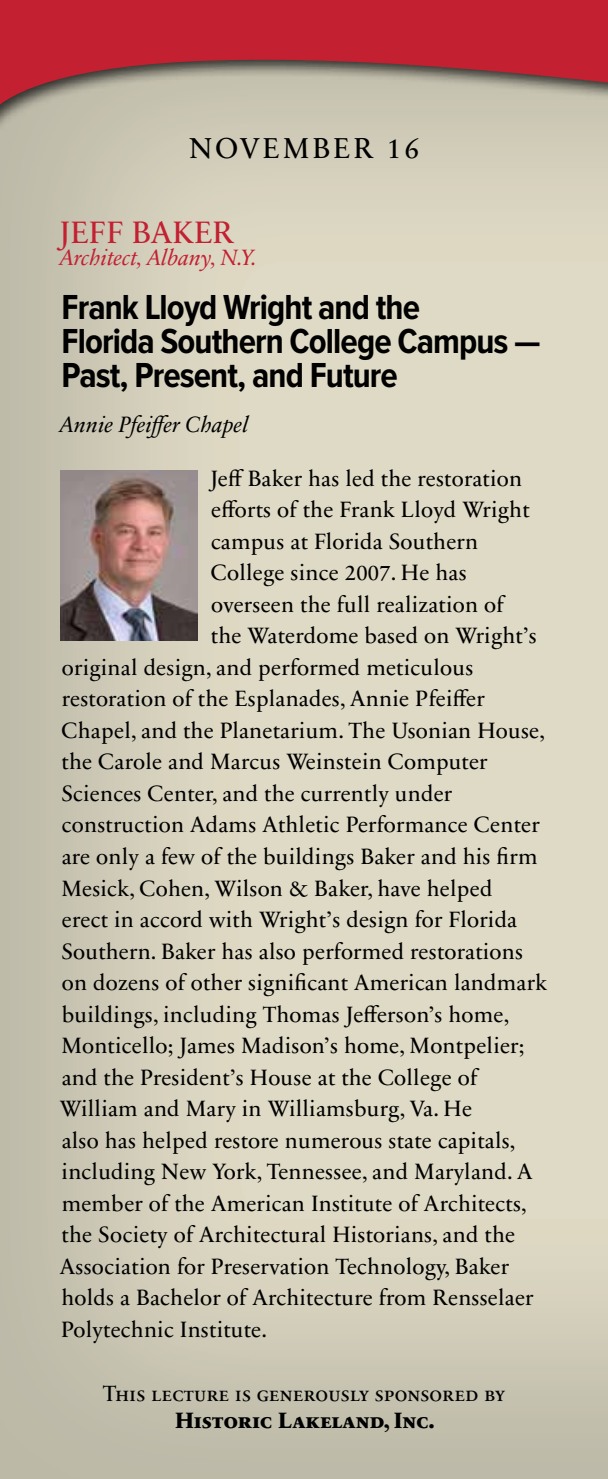
<style>
.page{position:relative;width:608px;height:1479px;background:#fff}
.page>*{position:absolute;margin:0;border:0;box-sizing:border-box;transform-origin:0 0}
.t1{font:700 36px/33.8px "Proxima Nova Cond";letter-spacing:-.025em;color:#000}
.t2{font:31.5px "Sabon Next LT Pro";color:#c32032}
.t3{font:29.25px "Sabon Next LT Pro";letter-spacing:.1em;color:#000}
.t4{font:22.5px "Sabon Next LT Pro";letter-spacing:.01em;color:#000}
.t5{font:italic 22.5px "Sabon Next LT Pro";color:#c32032}
.t6{font:800 22.5px "Sabon Next LT Pro";color:#000}
.t7{font:italic 22.5px "Sabon Next LT Pro";color:#000}
</style>
<div class="page">
<img style="left:0;top:154px;width:608px;height:1324px">
<div style="left:0;top:0;width:608px;height:154px;background:#000;opacity:.75"></div>
<svg style="left:0;top:0;width:608px;height:140px;background:#bd6b6b"></svg>
<img style="left:61px;top:470px;width:136px;height:171px">
<h3 class="t3" style="left:189px;top:126px;width:231px">NOVEMBER 16</h3>
<h2 class="t2" style="left:60px;top:208px;width:176px">JEFF BAKER</h2>
<p class="t5" style="left:60px;top:240px;width:199px">Architect, Albany, N.Y.</p>
<h1 class="t1" style="left:62px;top:291px;width:480px">Frank Lloyd Wright and the<br>Florida Southern College Campus —<br>Past, Present, and Future</h1>
<p class="t7" style="left:60px;top:407px;width:190px">Annie Pfeiffer Chapel</p>
<p class="t4" style="left:210px;top:461px;width:313px">Jeff Baker has led the restoration</p>
<p class="t4" style="left:211px;top:492px;width:320px">efforts of the Frank Lloyd Wright</p>
<p class="t4" style="left:211px;top:524px;width:268px">campus at Florida Southern</p>
<p class="t4" style="left:211px;top:555px;width:257px">College since 2007. He has</p>
<p class="t4" style="left:211px;top:587px;width:296px">overseen the full realization of</p>
<p class="t4" style="left:211px;top:618px;width:327px">the Waterdome based on Wright’s</p>
<p class="t4" style="left:62px;top:650px;width:413px">original design, and performed meticulous</p>
<p class="t4" style="left:62px;top:681px;width:424px">restoration of the Esplanades, Annie Pfeiffer</p>
<p class="t4" style="left:62px;top:713px;width:485px">Chapel, and the Planetarium. The Usonian House,</p>
<p class="t4" style="left:62px;top:744px;width:427px">the Carole and Marcus Weinstein Computer</p>
<p class="t4" style="left:61px;top:776px;width:392px">Sciences Center, and the currently under</p>
<p class="t4" style="left:62px;top:807px;width:479px">construction Adams Athletic Performance Center</p>
<p class="t4" style="left:62px;top:839px;width:477px">are only a few of the buildings Baker and his firm</p>
<p class="t4" style="left:61px;top:870px;width:432px">Mesick, Cohen, Wilson &amp; Baker, have helped</p>
<p class="t4" style="left:62px;top:902px;width:457px">erect in accord with Wright’s design for Florida</p>
<p class="t4" style="left:61px;top:933px;width:463px">Southern. Baker has also performed restorations</p>
<p class="t4" style="left:62px;top:965px;width:487px">on dozens of other significant American landmark</p>
<p class="t4" style="left:62px;top:996px;width:449px">buildings, including Thomas Jefferson’s home,</p>
<p class="t4" style="left:61px;top:1028px;width:464px">Monticello; James Madison’s home, Montpelier;</p>
<p class="t4" style="left:62px;top:1059px;width:419px">and the President’s House at the College of</p>
<p class="t4" style="left:60px;top:1091px;width:413px">William and Mary in Williamsburg, Va. He</p>
<p class="t4" style="left:62px;top:1122px;width:455px">also has helped restore numerous state capitals,</p>
<p class="t4" style="left:62px;top:1154px;width:472px">including New York, Tennessee, and Maryland. A</p>
<p class="t4" style="left:62px;top:1185px;width:466px">member of the American Institute of Architects,</p>
<p class="t4" style="left:62px;top:1217px;width:455px">the Society of Architectural Historians, and the</p>
<p class="t4" style="left:60px;top:1248px;width:450px">Association for Preservation Technology, Baker</p>
<p class="t4" style="left:61px;top:1280px;width:473px">holds a Bachelor of Architecture from Rensselaer</p>
<p class="t4" style="left:61px;top:1311px;width:207px">Polytechnic Institute.</p>
<p class="t4" style="left:103px;top:1375px;width:403px">This lecture is generously sponsored by</p>
<p class="t6" style="left:175px;top:1402px;width:261px">Historic Lakeland, Inc.</p>
</div>
